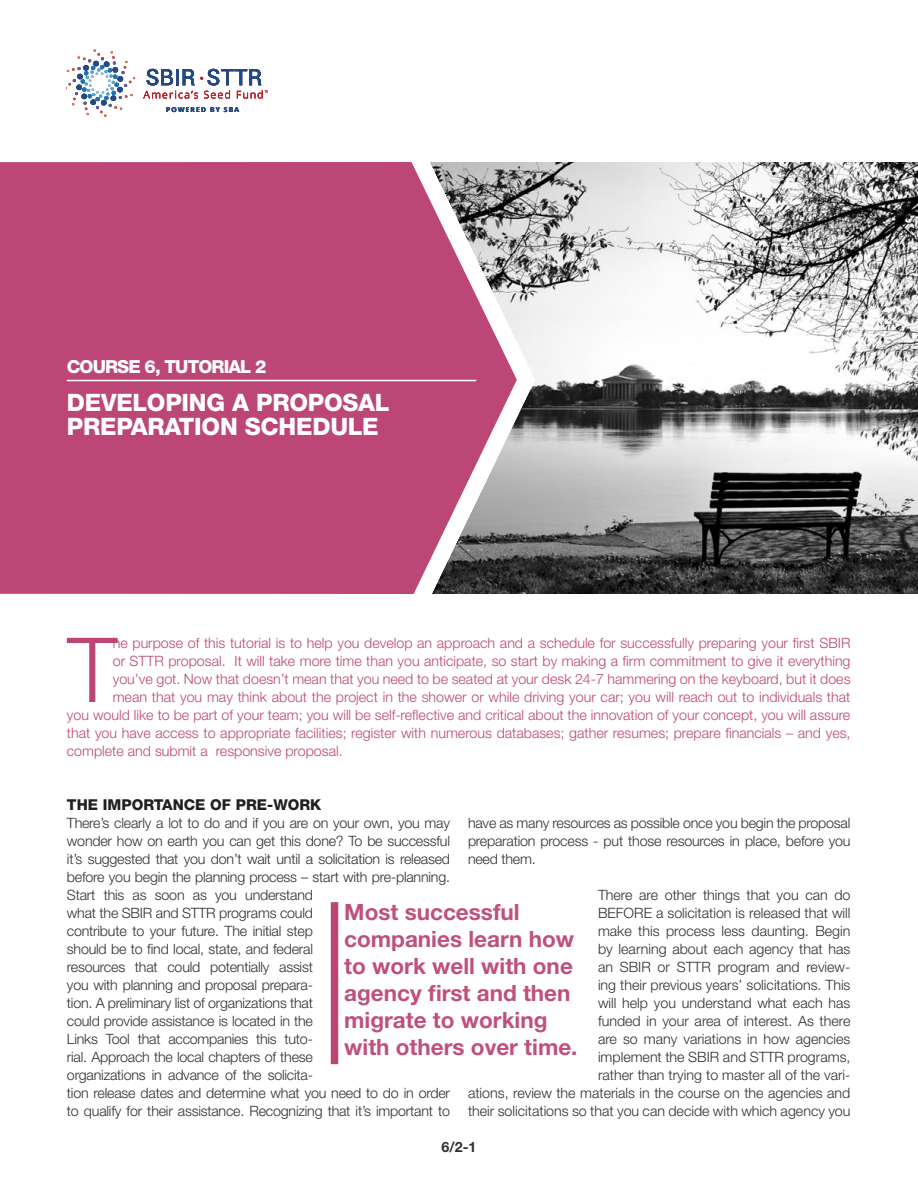
<style>
.page{position:relative;width:918px;height:1188px;background:#fff}
.page>*{position:absolute;margin:0;border:0;box-sizing:border-box;transform-origin:0 0}
.Dropcap_Course_3{font:300 89.85px "Helvetica Neue";color:#bc4776}
.h_1_0{font:800 24px/24px "Helvetica Neue";letter-spacing:-.01em;color:#fff}
.t1{font:700 22.5px/27px "Helvetica Neue";color:#bf507d}
.Tutorial{font:800 18px "Helvetica Neue";letter-spacing:-.05em;color:#fff}
.h_1_1{font:800 15px "Helvetica Neue";color:#231f20}
.t2{font:300 14.25px/18px "Helvetica Neue";letter-spacing:-.015em;color:#312f30}
.Dropcap_Course_3-2{font:300 14.25px "Helvetica Neue";color:#bc4776}
.t3{font:700 14.25px "Helvetica Neue";color:#312f30}
.t4{font:700 6.6px "Open Sans";letter-spacing:.175em;color:#254883}
</style>
<div class="page">
<img style="left:535px;top:162px;width:383px;height:432px">
<svg style="left:517px;top:162px;width:18px;height:432px"></svg>
<svg style="left:0;top:162px;width:517px;height:432px;background:#ba507b"></svg>
<svg style="left:67px;top:50px;width:68px;height:67px"></svg>
<svg style="left:143px;top:69px;width:125px;height:30px"></svg>
<hr style="left:67px;top:380px;width:409px;height:1px;background:#fff">
<div style="left:331px;top:902px;width:7px;height:162px;background:#bc4776"></div>
<p class="t4" style="left:166px;top:105px;width:74px">POWERED BY SBA</p>
<p class="Tutorial" style="left:67px;top:356px;width:201px">COURSE 6, TUTORIAL 2</p>
<p class="h_1_0" style="left:67px;top:390px;width:324px">DEVELOPING A PROPOSAL<br>PREPARATION SCHEDULE</p>
<p class="Dropcap_Course_3-2" style="left:113px;top:634px;width:739px">he purpose of this tutorial is to help you develop an approach and a schedule for successfully preparing your first SBIR</p>
<p class="Dropcap_Course_3-2" style="left:113px;top:652px;width:739px">or STTR proposal. It will take more time than you anticipate, so start by making a firm commitment to give it everything</p>
<p class="Dropcap_Course_3-2" style="left:113px;top:670px;width:739px">you’ve got. Now that doesn’t mean that you need to be seated at your desk 24-7 hammering on the keyboard, but it does</p>
<p class="Dropcap_Course_3-2" style="left:113px;top:688px;width:739px">mean that you may think about the project in the shower or while driving your car; you will reach out to individuals that</p>
<p class="Dropcap_Course_3-2" style="left:67px;top:706px;width:785px">you would like to be part of your team; you will be self-reflective and critical about the innovation of your concept, you will assure</p>
<p class="Dropcap_Course_3-2" style="left:67px;top:724px;width:785px">that you have access to appropriate facilities; register with numerous databases; gather resumes; prepare financials – and yes,</p>
<p class="Dropcap_Course_3-2" style="left:67px;top:742px;width:277px">complete and submit a responsive proposal.</p>
<p class="Dropcap_Course_3" style="left:67px;top:615px;width:51px">T</p>
<p class="h_1_1" style="left:67px;top:796px;width:256px">THE IMPORTANCE OF PRE-WORK</p>
<p class="t2" style="left:67px;top:814px;width:385px">There’s clearly a lot to do and if you are on your own, you may wonder how on earth you can get this done? To be successful it’s suggested that you don’t wait until a solicitation is released before you begin the planning process – start with pre-planning.<br>Start this as soon as you understand<br>what the SBIR and STTR programs could<br>contribute to your future. The initial step<br>should be to find local, state, and federal<br>resources that could potentially assist<br>you with planning and proposal prepara-<br>tion. A preliminary list of organizations that<br>could provide assistance is located in the<br>Links Tool that accompanies this tuto-<br>rial. Approach the local chapters of these<br>organizations in advance of the solicita-<br>tion release dates and determine what you need to do in order to qualify for their assistance. Recognizing that it’s important to</p>
<p class="t2" style="left:468px;top:814px;width:384px;text-align:justify">have as many resources as possible once you begin the proposal preparation process - put those resources in place, before you need them.</p>
<p class="t2" style="left:468px;top:886px;width:384px;text-align:right">There are other things that you can do<br>BEFORE a solicitation is released that will<br>make this process less daunting. Begin<br>by learning about each agency that has<br>an SBIR or STTR program and review-<br>ing their previous years’ solicitations. This<br>will help you understand what each has<br>funded in your area of interest. As there<br>are so many variations in how agencies<br>implement the SBIR and STTR programs,<br>rather than trying to master all of the vari-<br>ations, review the materials in the course on the agencies and their solicitations so that you can decide with which agency you</p>
<p class="t1" style="left:344px;top:898px;width:235px">Most successful companies learn how to work well with one agency first and then migrate to working with others over time.</p>
<p class="t3" style="left:442px;top:1138px;width:36px">6/2-1</p>
</div>
